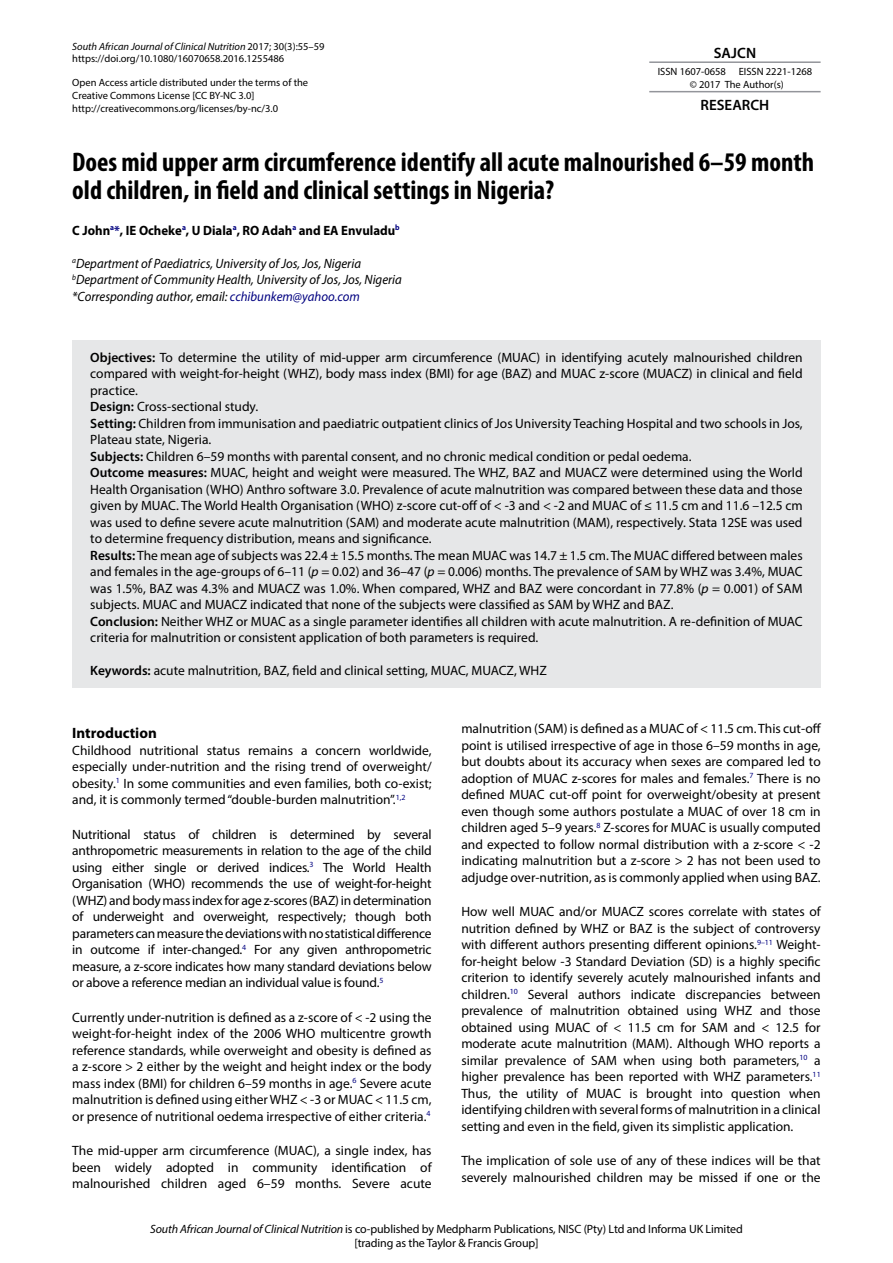
<style>
.page{position:relative;width:893px;height:1263px;background:#fff}
.page>*{position:absolute;margin:0;border:0;box-sizing:border-box;transform-origin:0 0}
.t1{font:700 condensed 27px/28.5px "Myriad Pro";color:#000}
.t2{font:600 15px "Myriad Pro";color:#000}
.t3{font:700 15px "Myriad Pro";color:#000}
.t4{font:13.5px/16.5px "Myriad Pro";color:#000;text-align:justify}
.t5{font:italic 13.5px/16.5px "Myriad Pro";color:#000;scale:.95 1}
.t6{font:700 13.5px "Myriad Pro";color:#000;scale:.95 1}
.t7{font:12px/14.4px "Myriad Pro";letter-spacing:-.01em;color:#000;text-align:center}
.t8{font:10.5px/12.6px "Myriad Pro";color:#000}
.s1{font-style:italic}
.s2{color:#000080}
.s3{font-weight:600}
</style>
<div class="page">
<hr style="left:649px;top:61px;width:172px;height:2px;background:#93959a">
<hr style="left:649px;top:91px;width:172px;height:1px;background:#93959a">
<div style="left:72px;top:340px;width:749px;height:347px;background:#e6e7e8"></div>
<p class="t8" style="left:72px;top:40px;width:254px"><span class="s1">South African Journal of Clinical Nutrition</span> 2017; 30(3):55–59 https://doi.org/10.1080/16070658.2016.1255486</p>
<p class="t8" style="left:72px;top:76px;width:237px">Open Access article distributed under the terms of the<br>Creative Commons License [CC BY-NC 3.0] http://creativecommons.org/licenses/by-nc/3.0</p>
<p class="t2" style="left:714px;top:43px;width:44px">SAJCN</p>
<p class="t8" style="left:658px;top:65px;width:156px;text-align:center">ISSN 1607-0658 EISSN 2221-1268 © 2017 The Author(s)</p>
<p class="t2" style="left:701px;top:95px;width:70px">RESEARCH</p>
<h1 class="t1" style="left:72px;top:147px;width:743px">Does mid upper arm circumference identify all acute malnourished 6–59 month old children, in field and clinical settings in Nigeria?</h1>
<p class="t6" style="left:72px;top:221px;width:346px">C John<sup>a</sup><span class="s2">*</span>, IE Ocheke<sup>a</sup>, U Diala<sup>a</sup>, RO Adah<sup>a</sup> and EA Envuladu<sup>b</sup></p>
<p class="t5" style="left:72px;top:255px;width:348px"><sup>a</sup>Department of Paediatrics, University of Jos, Jos, Nigeria <sup>b</sup>Department of Community Health, University of Jos, Jos, Nigeria *Corresponding author, email: <span class="s2">cchibunkem@yahoo.com</span></p>
<p class="t4" style="left:90px;top:349px;width:714px;text-align:left"><span class="s3">Objectives:</span> To determine the utility of mid-upper arm circumference (MUAC) in identifying acutely malnourished children compared with weight-for-height (WHZ), body mass index (BMI) for age (BAZ) and MUAC z-score (MUACZ) in clinical and field practice.<br><span class="s3">Design:</span> Cross-sectional study.<br><span class="s3">Setting:</span> Children from immunisation and paediatric outpatient clinics of Jos University Teaching Hospital and two schools in Jos, Plateau state, Nigeria.<br><span class="s3">Subjects:</span> Children 6–59 months with parental consent, and no chronic medical condition or pedal oedema.<br><span class="s3">Outcome measures:</span> MUAC, height and weight were measured. The WHZ, BAZ and MUACZ were determined using the World Health Organisation (WHO) Anthro software 3.0. Prevalence of acute malnutrition was compared between these data and those given by MUAC. The World Health Organisation (WHO) z-score cut-off of &lt; -3 and &lt; -2 and MUAC of ≤ 11.5 cm and 11.6 –12.5 cm was used to define severe acute malnutrition (SAM) and moderate acute malnutrition (MAM), respectively. Stata 12SE was used to determine frequency distribution, means and significance.<br><span class="s3">Results:</span> The mean age of subjects was 22.4 ± 15.5 months. The mean MUAC was 14.7 ± 1.5 cm. The MUAC differed between males and females in the age-groups of 6–11 (<span class="s1">p</span> = 0.02) and 36–47 (<span class="s1">p</span> = 0.006) months. The prevalence of SAM by WHZ was 3.4%, MUAC was 1.5%, BAZ was 4.3% and MUACZ was 1.0%. When compared, WHZ and BAZ were concordant in 77.8% (<span class="s1">p</span> = 0.001) of SAM subjects. MUAC and MUACZ indicated that none of the subjects were classified as SAM by WHZ and BAZ.<br><span class="s3">Conclusion:</span> Neither WHZ or MUAC as a single parameter identifies all children with acute malnutrition. A re-definition of MUAC criteria for malnutrition or consistent application of both parameters is required.</p>
<p class="t4" style="left:90px;top:662px;width:458px"><span class="s3">Keywords:</span> acute malnutrition, BAZ, field and clinical setting, MUAC, MUACZ, WHZ</p>
<p class="t3" style="left:72px;top:723px;width:86px">Introduction</p>
<p class="t4" style="left:72px;top:742px;width:361px">Childhood nutritional status remains a concern worldwide, especially under-nutrition and the rising trend of overweight/ obesity.<sup>1</sup> In some communities and even families, both co-exist; and, it is commonly termed “double-burden malnutrition”.<sup>1,2</sup></p>
<p class="t4" style="left:72px;top:826px;width:361px">Nutritional status of children is determined by several anthropometric measurements in relation to the age of the child using either single or derived indices.<sup>3</sup> The World Health Organisation (WHO) recommends the use of weight-for-height (WHZ) and body mass index for age z-scores (BAZ) in determination of underweight and overweight, respectively; though both parameters can measure the deviations with no statistical difference in outcome if inter-changed.<sup>4</sup> For any given anthropometric measure, a z-score indicates how many standard deviations below or above a reference median an individual value is found.<sup>5</sup></p>
<p class="t4" style="left:72px;top:1009px;width:361px">Currently under-nutrition is defined as a z-score of &lt; -2 using the weight-for-height index of the 2006 WHO multicentre growth reference standards, while overweight and obesity is defined as a z-score &gt; 2 either by the weight and height index or the body mass index (BMI) for children 6–59 months in age.<sup>6</sup> Severe acute malnutrition is defined using either WHZ &lt; -3 or MUAC &lt; 11.5 cm, or presence of nutritional oedema irrespective of either criteria.<sup>4</sup></p>
<p class="t4" style="left:72px;top:1142px;width:361px">The mid-upper arm circumference (MUAC), a single index, has been widely adopted in community identification of malnourished children aged 6–59 months. Severe acute</p>
<p class="t4" style="left:461px;top:720px;width:361px">malnutrition (SAM) is defined as a MUAC of &lt; 11.5 cm. This cut-off point is utilised irrespective of age in those 6–59 months in age, but doubts about its accuracy when sexes are compared led to adoption of MUAC z-scores for males and females.<sup>7</sup> There is no defined MUAC cut-off point for overweight/obesity at present even though some authors postulate a MUAC of over 18 cm in children aged 5–9 years.<sup>8</sup> Z-scores for MUAC is usually computed and expected to follow normal distribution with a z-score &lt; -2 indicating malnutrition but a z-score &gt; 2 has not been used to adjudge over-nutrition, as is commonly applied when using BAZ.</p>
<p class="t4" style="left:461px;top:903px;width:361px">How well MUAC and/or MUACZ scores correlate with states of nutrition defined by WHZ or BAZ is the subject of controversy with different authors presenting different opinions.<sup>9–11</sup> Weight&shy;for-height below -3 Standard Deviation (SD) is a highly specific criterion to identify severely acutely malnourished infants and children.<sup>10</sup> Several authors indicate discrepancies between prevalence of malnutrition obtained using WHZ and those obtained using MUAC of &lt; 11.5 cm for SAM and &lt; 12.5 for moderate acute malnutrition (MAM). Although WHO reports a similar prevalence of SAM when using both parameters,<sup>10</sup> a higher prevalence has been reported with WHZ parameters.<sup>11<br></sup>Thus, the utility of MUAC is brought into question when identifying children with several forms of malnutrition in a clinical setting and even in the field, given its simplistic application.</p>
<p class="t4" style="left:461px;top:1152px;width:361px">The implication of sole use of any of these indices will be that severely malnourished children may be missed if one or the</p>
<p class="t7" style="left:150px;top:1222px;width:594px"><span class="s1">South African Journal of Clinical Nutrition</span> is co-published by Medpharm Publications, NISC (Pty) Ltd and Informa UK Limited [trading as the Taylor &amp; Francis Group]</p>
</div>
